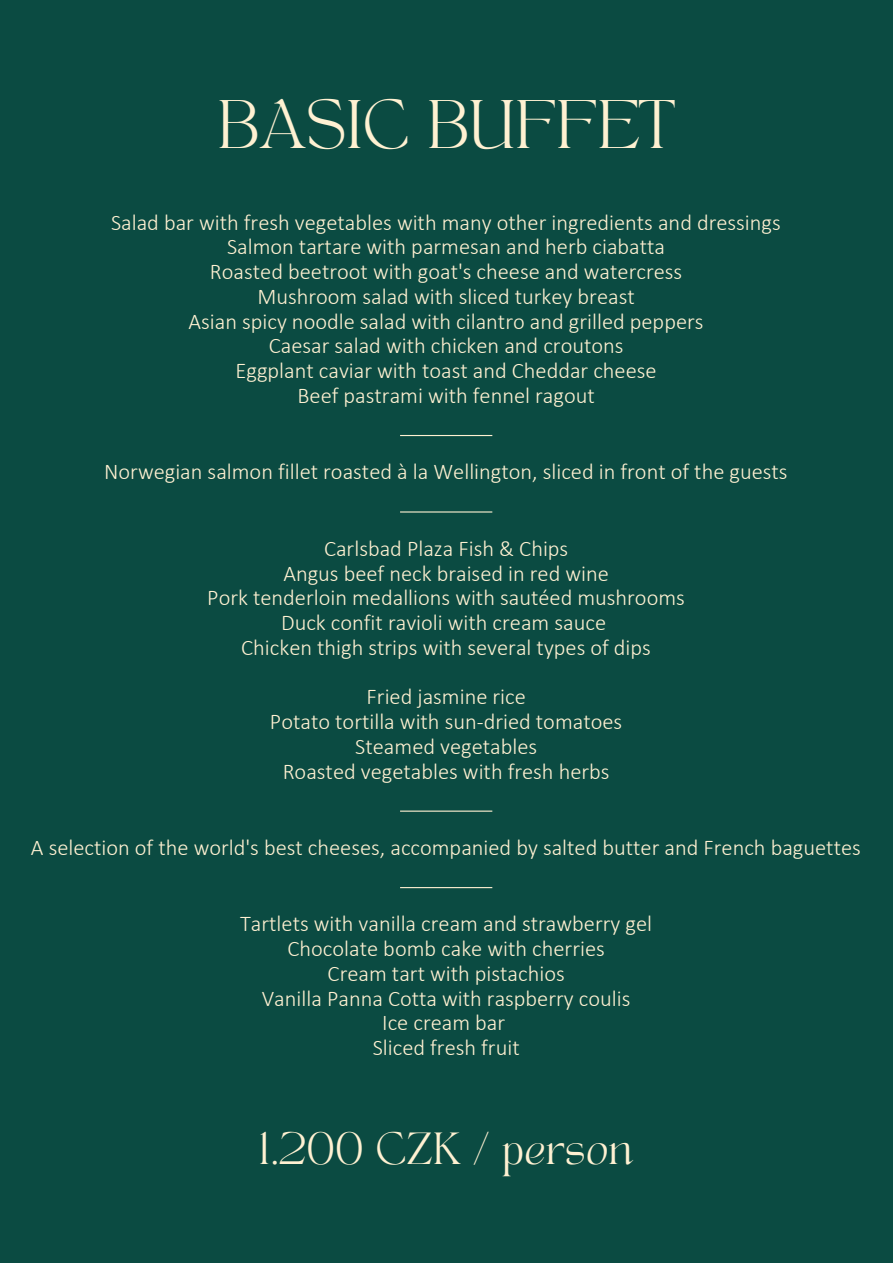
<style>
.page{position:relative;width:893px;height:1264px;background:#fff}
.page>*{position:absolute;margin:0;border:0;box-sizing:border-box;transform-origin:0 0}
.t1{font:48px "TANAEGEAN";color:#fff1d2}
.t2{font:31.5px "TANAEGEAN";color:#fff1d2}
.t3{font:300 22.5px "Calibri";color:#fff1d2}
</style>
<div class="page">
<div style="left:0;top:0;width:892px;height:1262px;background:#0b4b42"></div>
<hr style="left:400px;top:435px;width:92px;height:1px;background:#fff1d2">
<hr style="left:400px;top:511px;width:92px;height:1px;background:#fff1d2">
<hr style="left:400px;top:810px;width:92px;height:1px;background:#fff1d2">
<hr style="left:400px;top:887px;width:92px;height:1px;background:#fff1d2">
<p class="t1" style="left:218px;top:96px;width:458px">BASIC BUFFET</p>
<p class="t3" style="left:111px;top:213px;width:671px">Salad bar with fresh vegetables with many other ingredients and dressings</p>
<p class="t3" style="left:227px;top:237px;width:439px">Salmon tartare with parmesan and herb ciabatta</p>
<p class="t3" style="left:210px;top:262px;width:473px">Roasted beetroot with goat's cheese and watercress</p>
<p class="t3" style="left:257px;top:287px;width:379px">Mushroom salad with sliced turkey breast</p>
<p class="t3" style="left:188px;top:312px;width:516px">Asian spicy noodle salad with cilantro and grilled peppers</p>
<p class="t3" style="left:269px;top:336px;width:356px">Caesar salad with chicken and croutons</p>
<p class="t3" style="left:235px;top:361px;width:422px">Eggplant caviar with toast and Cheddar cheese</p>
<p class="t3" style="left:297px;top:386px;width:299px">Beef pastrami with fennel ragout</p>
<p class="t3" style="left:104px;top:462px;width:684px">Norwegian salmon fillet roasted à la Wellington, sliced in front of the guests</p>
<p class="t3" style="left:324px;top:539px;width:246px">Carlsbad Plaza Fish &amp; Chips</p>
<p class="t3" style="left:283px;top:563px;width:327px">Angus beef neck braised in red wine</p>
<p class="t3" style="left:207px;top:588px;width:479px">Pork tenderloin medallions with sautéed mushrooms</p>
<p class="t3" style="left:281px;top:613px;width:326px">Duck confit ravioli with cream sauce</p>
<p class="t3" style="left:241px;top:638px;width:411px">Chicken thigh strips with several types of dips</p>
<p class="t3" style="left:366px;top:687px;width:161px">Fried jasmine rice</p>
<p class="t3" style="left:270px;top:712px;width:354px">Potato tortilla with sun-dried tomatoes</p>
<p class="t3" style="left:355px;top:737px;width:183px">Steamed vegetables</p>
<p class="t3" style="left:283px;top:761px;width:328px">Roasted vegetables with fresh herbs</p>
<p class="t3" style="left:31px;top:838px;width:831px">A selection of the world's best cheeses, accompanied by salted butter and French baguettes</p>
<p class="t3" style="left:240px;top:914px;width:413px">Tartlets with vanilla cream and strawberry gel</p>
<p class="t3" style="left:287px;top:939px;width:319px">Chocolate bomb cake with cherries</p>
<p class="t3" style="left:327px;top:964px;width:238px">Cream tart with pistachios</p>
<p class="t3" style="left:262px;top:988px;width:370px">Vanilla Panna Cotta with raspberry coulis</p>
<p class="t3" style="left:382px;top:1013px;width:125px">Ice cream bar</p>
<p class="t3" style="left:373px;top:1038px;width:148px">Sliced fresh fruit</p>
<p class="t2" style="left:259px;top:1130px;width:375px">1.200 CZK / person</p>
</div>
